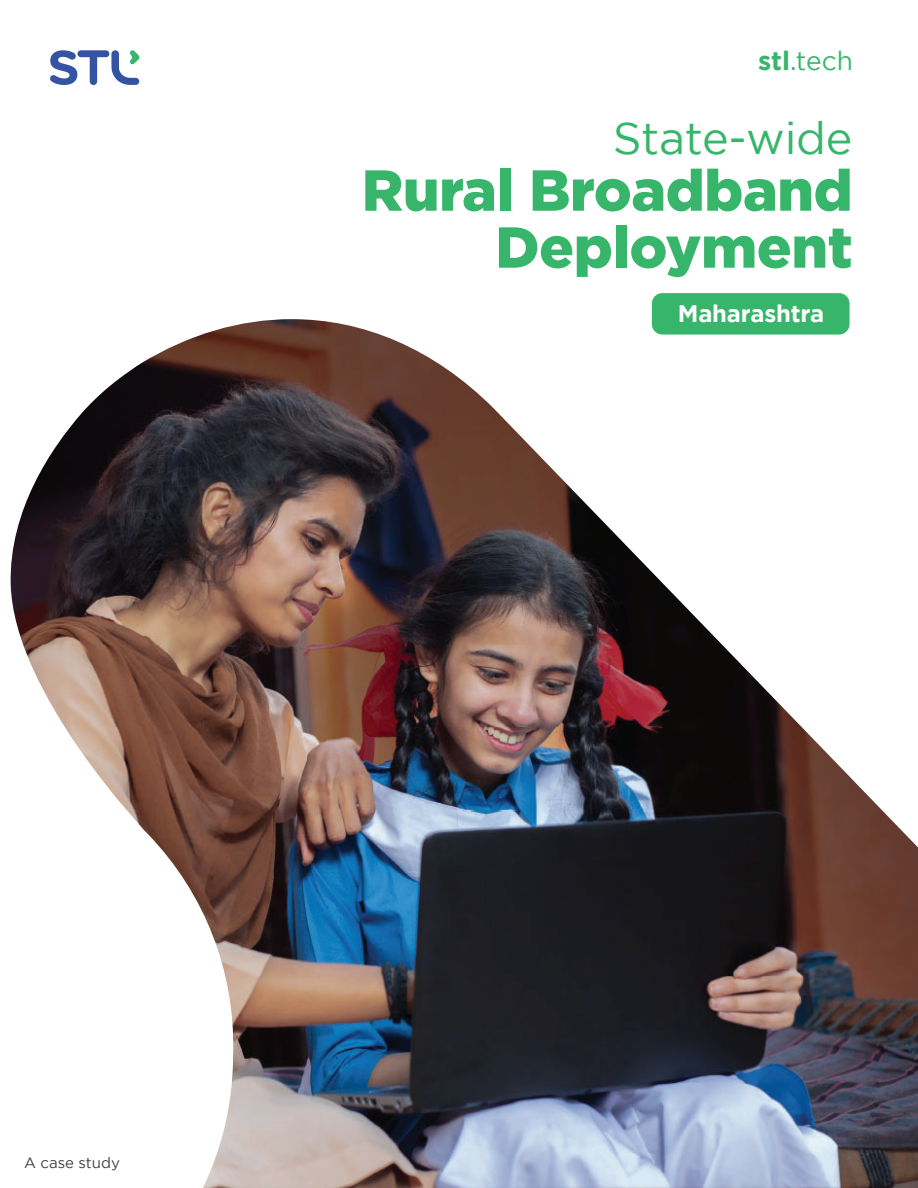
<style>
.page{position:relative;width:918px;height:1188px;background:#fff}
.page>*{position:absolute;margin:0;border:0;box-sizing:border-box;transform-origin:0 0}
.t1{font:900 57.6px/57px "Gotham";letter-spacing:-.005em;color:#37b66b;text-align:right}
.t2{font:45px "Gotham";letter-spacing:-.005em;color:#37b66b}
.t3{font:26.25px "Gotham";color:#37b66b}
.t4{font:700 23.85px "Gotham";letter-spacing:-.01em;color:#fff}
.t5{font:15px "Gotham";color:#414040}
.s1{font-weight:700}
</style>
<div class="page">
<svg style="left:50px;top:50px;width:89px;height:35px"></svg>
<img style="left:10px;top:319px;width:908px;height:869px">
<div style="left:652px;top:293px;width:198px;height:42px;background:#37b66b;border-radius:10px"></div>
<p class="t3" style="left:758px;top:46px;width:96px"><span class="s1">stl</span>.tech</p>
<p class="t2" style="left:613px;top:113px;width:241px">State-wide</p>
<p class="t1" style="left:362px;top:160px;width:492px">Rural Broadband<br>Deployment</p>
<p class="t4" style="left:678px;top:300px;width:148px">Maharashtra</p>
<p class="t5" style="left:24px;top:1154px;width:97px">A case study</p>
</div>
